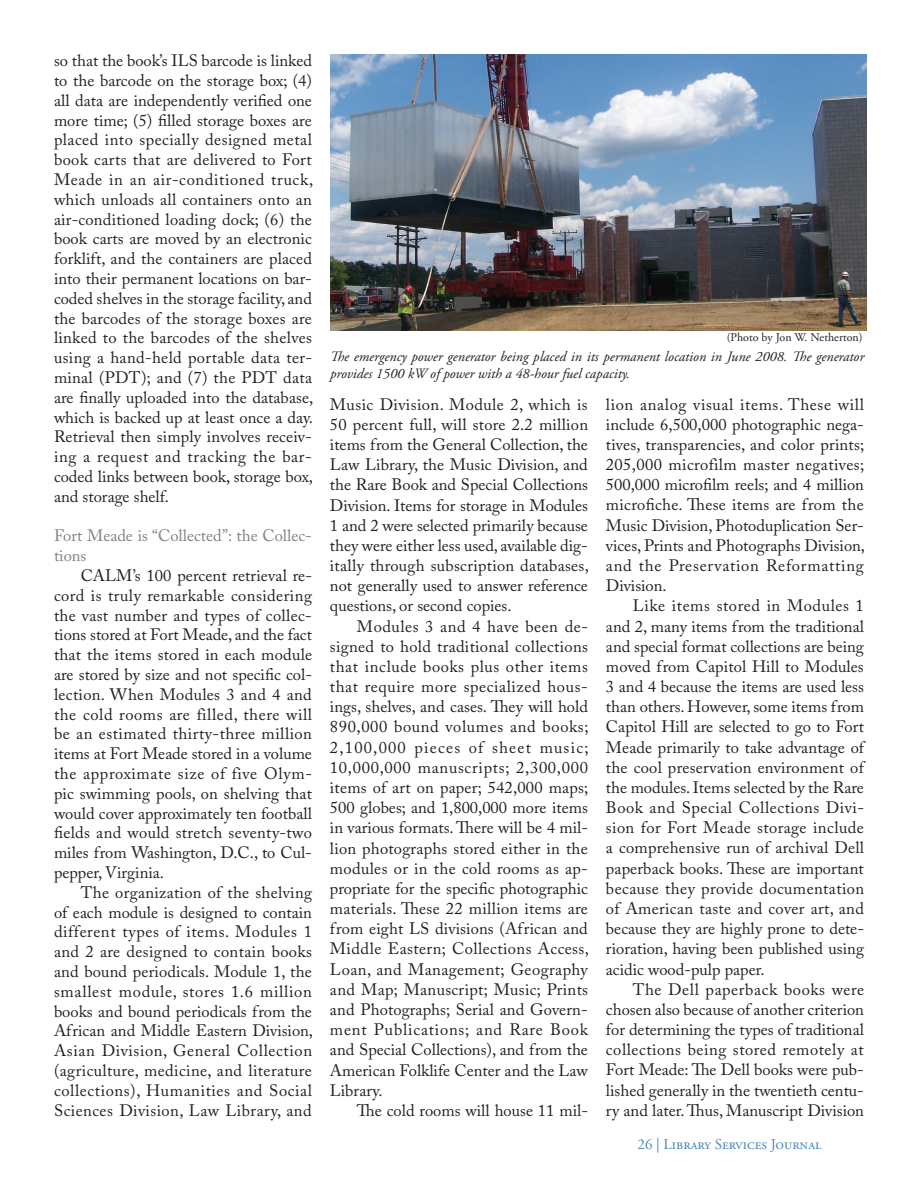
<style>
.page{position:relative;width:918px;height:1188px;background:#fff}
.page>*{position:absolute;margin:0;border:0;box-sizing:border-box;transform-origin:0 0}
.t1{font:16.5px/20.2px "Adobe Caslon Pro";letter-spacing:.01em;color:#231f20;text-align:justify}
.t2{font:16.5px/19.8px "Adobe Caslon Pro";color:#808180}
.t3{font:15px "Adobe Garamond Pro";color:#4d86c0}
.t4{font:italic 14.25px/17.1px "Adobe Garamond Pro";color:#231f20}
.t5{font:12px "Adobe Garamond Pro";color:#231f20}
</style>
<div class="page">
<img style="left:330px;top:54px;width:536px;height:277px">
<p class="t1" style="left:54px;top:51px;width:261px;line-height:19.8px;text-align:left">so that the book’s ILS barcode is linked to the barcode on the storage box; (4) all data are independently verified one more time; (5) filled storage boxes are placed into specially designed metal book carts that are delivered to Fort Meade in an air-conditioned truck, which unloads all containers onto an air-conditioned loading dock; (6) the book carts are moved by an electronic forklift, and the containers are placed into their permanent locations on bar&shy;coded shelves in the storage facility, and the barcodes of the storage boxes are linked to the barcodes of the shelves using a hand-held portable data ter&shy;minal (PDT); and (7) the PDT data are finally uploaded into the database, which is backed up at least once a day.<br>Retrieval then simply involves receiv&shy;ing a request and tracking the bar&shy;coded links between book, storage box, and storage shelf.</p>
<p class="t2" style="left:54px;top:526px;width:259px">Fort Meade is “Collected”: the Collec&shy;tions</p>
<p class="t1" style="left:54px;top:565px;width:260px;line-height:19.8px;text-indent:27px">CALM’s 100 percent retrieval re&shy;cord is truly remarkable considering the vast number and types of collec&shy;tions stored at Fort Meade, and the fact that the items stored in each module are stored by size and not specific col&shy;lection. When Modules 3 and 4 and the cold rooms are filled, there will be an estimated thirty-three million items at Fort Meade stored in a volume the approximate size of five Olym&shy;pic swimming pools, on shelving that would cover approximately ten football fields and would stretch seventy-two miles from Washington, D.C., to Cul&shy;pepper, Virginia.</p>
<p class="t1" style="left:54px;top:882px;width:261px;line-height:19.8px;text-indent:27px">The organization of the shelving of each module is designed to contain different types of items. Modules 1 and 2 are designed to contain books and bound periodicals. Module 1, the smallest module, stores 1.6 million books and bound periodicals from the African and Middle Eastern Division, Asian Division, General Collection (agriculture, medicine, and literature collections), Humanities and Social Sciences Division, Law Library, and</p>
<p class="t5" style="left:727px;top:330px;width:138px">(Photo by Jon W. Netherton)</p>
<p class="t4" style="left:330px;top:349px;width:536px">The emergency power generator being placed in its permanent location in June 2008. The generator provides 1500 kW of power with a 48-hour fuel capacity.</p>
<p class="t1" style="left:606px;top:394px;width:261px;text-align:left">lion analog visual items. These will include 6,500,000 photographic nega&shy;tives, transparencies, and color prints; 205,000 microfilm master negatives; 500,000 microfilm reels; and 4 million microfiche. These items are from the Music Division, Photoduplication Ser&shy;vices, Prints and Photographs Division, and the Preservation Reformatting Division.</p>
<p class="t1" style="left:606px;top:596px;width:260px;text-indent:27px">Like items stored in Modules 1 and 2, many items from the traditional and special format collections are being moved from Capitol Hill to Modules 3 and 4 because the items are used less than others. However, some items from Capitol Hill are selected to go to Fort Meade primarily to take advantage of the cool preservation environment of the modules. Items selected by the Rare Book and Special Collections Divi&shy;sion for Fort Meade storage include a comprehensive run of archival Dell paperback books. These are important because they provide documentation of American taste and cover art, and because they are highly prone to dete&shy;rioration, having been published using acidic wood-pulp paper.</p>
<p class="t1" style="left:606px;top:979px;width:260px;text-indent:27px">The Dell paperback books were chosen also because of another criterion for determining the types of traditional collections being stored remotely at Fort Meade: The Dell books were pub&shy;lished generally in the twentieth centu&shy;ry and later. Thus, Manuscript Division</p>
<p class="t3" style="left:638px;top:1136px;width:186px">26 | Library Services Journal</p>
<p class="t1" style="left:330px;top:394px;width:260px">Music Division. Module 2, which is 50 percent full, will store 2.2 million items from the General Collection, the Law Library, the Music Division, and the Rare Book and Special Collections Division. Items for storage in Modules 1 and 2 were selected primarily because they were either less used, available dig&shy;itally through subscription databases, not generally used to answer reference questions, or second copies.</p>
<p class="t1" style="left:330px;top:616px;width:261px;text-align:left;text-indent:27px">Modules 3 and 4 have been de&shy;signed to hold traditional collections that include books plus other items that require more specialized hous&shy;ings, shelves, and cases. They will hold 890,000 bound volumes and books; 2,100,000 pieces of sheet music; 10,000,000 manuscripts; 2,300,000 items of art on paper; 542,000 maps; 500 globes; and 1,800,000 more items in various formats. There will be 4 mil&shy;lion photographs stored either in the modules or in the cold rooms as ap&shy;propriate for the specific photographic materials. These 22 million items are from eight LS divisions (African and Middle Eastern; Collections Access, Loan, and Management; Geography and Map; Manuscript; Music; Prints and Photographs; Serial and Govern&shy;ment Publications; and Rare Book and Special Collections), and from the American Folklife Center and the Law Library.</p>
<p class="t1" style="left:357px;top:1100px;width:232px">The cold rooms will house 11 mil-</p>
</div>
